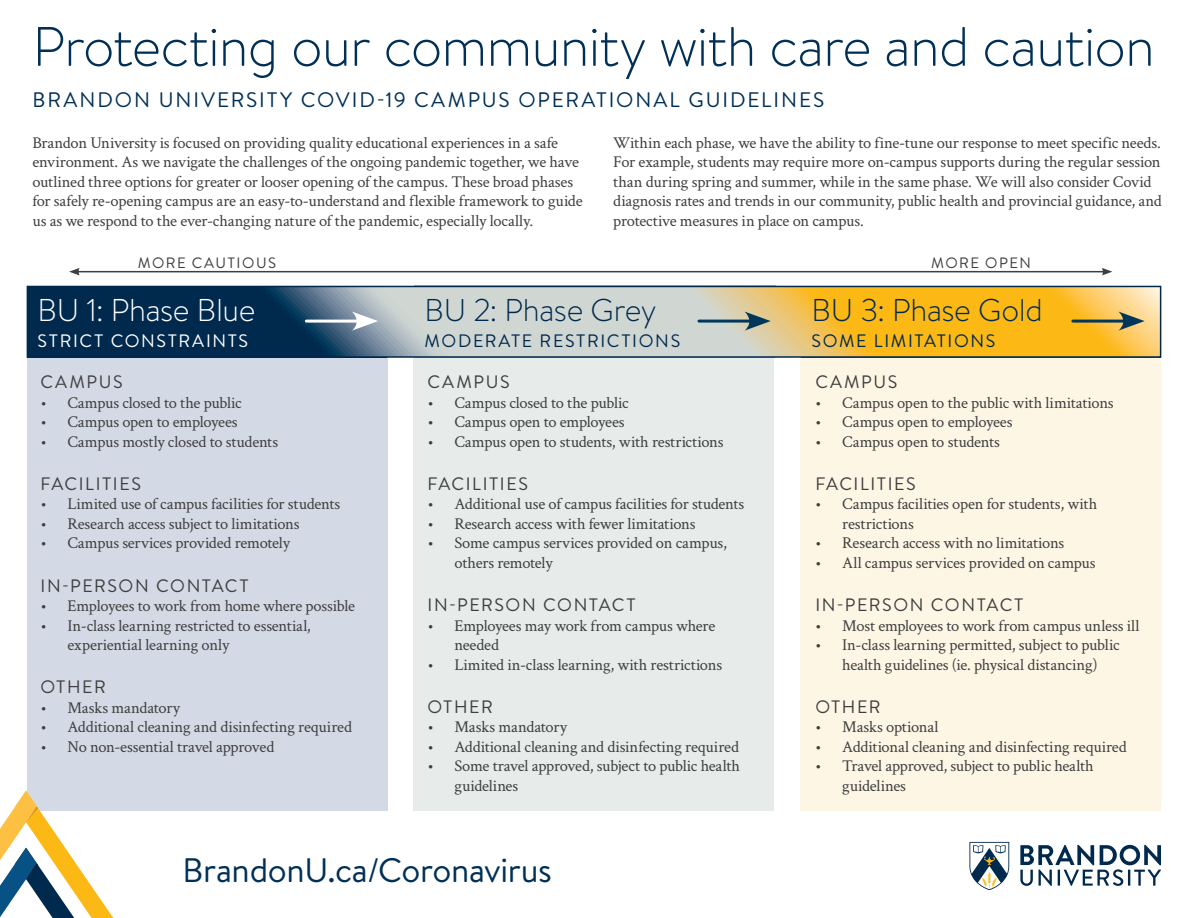
<style>
.page{position:relative;width:1188px;height:918px;background:#fff}
.page>*{position:absolute;margin:0;border:0;box-sizing:border-box;transform-origin:0 0}
.BU___Large_Headline{font:300 55.5px "Brandon Text";letter-spacing:-.02em;color:#003057}
.BU___Medium_Headline{font:33.9px "Brandon Text";letter-spacing:-.01em;color:#003057}
.BU___Large_Headline-2{font:300 31.5px "Brandon Text";letter-spacing:-.015em;color:#00294e}
.BU___Large_Headline-3{font:300 31.5px "Brandon Text";letter-spacing:-.015em;color:#fff}
.BU___SUBTITLE___BU_N{font:21px "Brandon Text";letter-spacing:.09em;color:#003057}
.BU___SUBTITLE___90{font:18px "Brandon Text";letter-spacing:.085em;color:#3e3e3f}
.BU___SUBTITLE___90-2{font:18px "Brandon Text";letter-spacing:.09em;color:#00294e}
.BU___SUBTITLE___90-3{font:18px "Brandon Text";letter-spacing:.095em;color:#fff}
.BU___Body_Copy___90{font:16.5px/19.5px "Crimson Text";letter-spacing:-.01em;color:#3e3e3f}
.BU___SUBTITLE___90-4{font:15px "Brandon Text";letter-spacing:.1em;color:#3e3e3f}
</style>
<div class="page">
<div style="left:414px;top:354px;width:360px;height:456px;background:#e7ebe9"></div>
<div style="left:801px;top:354px;width:360px;height:456px;background:#fef6e5"></div>
<div style="left:27px;top:354px;width:361px;height:456px;background:#d3dae5"></div>
<svg style="left:0;top:791px;width:113px;height:127px"></svg>
<svg style="left:1020px;top:845px;width:141px;height:41px"></svg>
<svg style="left:969px;top:842px;width:40px;height:48px"></svg>
<hr style="left:77px;top:271px;width:1027px;height:1px;background:#3e3e3f">
<svg style="left:69px;top:268px;width:11px;height:8px"></svg>
<svg style="left:1102px;top:268px;width:10px;height:8px"></svg>
<svg style="left:30px;top:289px;width:1128px;height:66px;background:#a29b73"></svg>
<div style="left:27px;top:286px;width:1134px;height:72px;border:2px solid #00294e"></div>
<hr style="left:699px;top:320px;width:56px;height:3px;background:#00375a">
<svg style="left:745px;top:312px;width:26px;height:19px"></svg>
<hr style="left:1073px;top:320px;width:56px;height:3px;background:#00375a">
<svg style="left:1118px;top:312px;width:27px;height:19px"></svg>
<hr style="left:306px;top:320px;width:57px;height:3px;background:#fff">
<svg style="left:352px;top:312px;width:26px;height:19px"></svg>
<p class="BU___Large_Headline" style="left:32px;top:9px;width:1124px">Protecting our community with care and caution</p>
<p class="BU___SUBTITLE___BU_N" style="left:33px;top:85px;width:793px">BRANDON UNIVERSITY COVID-19 CAMPUS OPERATIONAL GUIDELINES</p>
<p class="BU___Body_Copy___90" style="left:32px;top:132px;width:552px">Brandon University is focused on providing quality educational experiences in a safe environment. As we navigate the challenges of the ongoing pandemic together, we have outlined three options for greater or looser opening of the campus. These broad phases for safely re-opening campus are an easy-to-understand and flexible framework to guide us as we respond to the ever-changing nature of the pandemic, especially locally.</p>
<p class="BU___Body_Copy___90" style="left:613px;top:132px;width:550px">Within each phase, we have the ability to fine-tune our response to meet specific needs.<br>For example, students may require more on-campus supports during the regular session than during spring and summer, while in the same phase. We will also consider Covid diagnosis rates and trends in our community, public health and provincial guidance, and protective measures in place on campus.</p>
<p class="BU___SUBTITLE___90-4" style="left:138px;top:253px;width:140px">MORE CAUTIOUS</p>
<p class="BU___SUBTITLE___90-4" style="left:931px;top:253px;width:101px">MORE OPEN</p>
<p class="BU___Large_Headline-3" style="left:38px;top:289px;width:220px">BU 1: Phase Blue</p>
<p class="BU___Large_Headline-2" style="left:424px;top:289px;width:233px">BU 2: Phase Grey</p>
<p class="BU___Large_Headline-2" style="left:812px;top:289px;width:233px">BU 3: Phase Gold</p>
<p class="BU___SUBTITLE___90-3" style="left:38px;top:329px;width:212px">STRICT CONSTRAINTS</p>
<p class="BU___SUBTITLE___90-2" style="left:425px;top:329px;width:257px">MODERATE RESTRICTIONS</p>
<p class="BU___SUBTITLE___90-2" style="left:812px;top:329px;width:185px">SOME LIMITATIONS</p>
<p class="BU___SUBTITLE___90" style="left:41px;top:370px;width:83px">CAMPUS</p>
<p class="BU___Body_Copy___90" style="left:40px;top:392px;width:203px">• Campus closed to the public</p>
<p class="BU___Body_Copy___90" style="left:40px;top:411px;width:199px">• Campus open to employees</p>
<p class="BU___Body_Copy___90" style="left:40px;top:431px;width:239px">• Campus mostly closed to students</p>
<p class="BU___SUBTITLE___90" style="left:41px;top:471px;width:102px">FACILITIES</p>
<p class="BU___Body_Copy___90" style="left:40px;top:494px;width:301px">• Limited use of campus facilities for students</p>
<p class="BU___Body_Copy___90" style="left:40px;top:513px;width:261px">• Research access subject to limitations</p>
<p class="BU___Body_Copy___90" style="left:40px;top:533px;width:251px">• Campus services provided remotely</p>
<p class="BU___SUBTITLE___90" style="left:41px;top:573px;width:210px">IN-PERSON CONTACT</p>
<p class="BU___Body_Copy___90" style="left:40px;top:595px;width:316px">• Employees to work from home where possible</p>
<p class="BU___Body_Copy___90" style="left:68px;top:615px;width:245px;text-indent:-27px">• In-class learning restricted to essential, experiential learning only</p>
<p class="BU___SUBTITLE___90" style="left:41px;top:675px;width:67px">OTHER</p>
<p class="BU___Body_Copy___90" style="left:40px;top:697px;width:141px">• Masks mandatory</p>
<p class="BU___Body_Copy___90" style="left:40px;top:717px;width:313px">• Additional cleaning and disinfecting required</p>
<p class="BU___Body_Copy___90" style="left:40px;top:736px;width:235px">• No non-essential travel approved</p>
<p class="BU___SUBTITLE___90" style="left:428px;top:370px;width:83px">CAMPUS</p>
<p class="BU___Body_Copy___90" style="left:428px;top:392px;width:203px">• Campus closed to the public</p>
<p class="BU___Body_Copy___90" style="left:428px;top:411px;width:199px">• Campus open to employees</p>
<p class="BU___Body_Copy___90" style="left:428px;top:431px;width:298px">• Campus open to students, with restrictions</p>
<p class="BU___SUBTITLE___90" style="left:428px;top:471px;width:102px">FACILITIES</p>
<p class="BU___Body_Copy___90" style="left:428px;top:494px;width:318px">• Additional use of campus facilities for students</p>
<p class="BU___Body_Copy___90" style="left:428px;top:513px;width:270px">• Research access with fewer limitations</p>
<p class="BU___Body_Copy___90" style="left:454px;top:533px;width:274px;text-indent:-27px">• Some campus services provided on campus, others remotely</p>
<p class="BU___SUBTITLE___90" style="left:428px;top:592px;width:210px">IN-PERSON CONTACT</p>
<p class="BU___Body_Copy___90" style="left:454px;top:615px;width:262px;text-indent:-27px">• Employees may work from campus where needed</p>
<p class="BU___Body_Copy___90" style="left:428px;top:654px;width:296px">• Limited in-class learning, with restrictions</p>
<p class="BU___SUBTITLE___90" style="left:428px;top:694px;width:67px">OTHER</p>
<p class="BU___Body_Copy___90" style="left:428px;top:717px;width:141px">• Masks mandatory</p>
<p class="BU___Body_Copy___90" style="left:428px;top:736px;width:313px">• Additional cleaning and disinfecting required</p>
<p class="BU___Body_Copy___90" style="left:454px;top:756px;width:287px;text-indent:-27px">• Some travel approved, subject to public health guidelines</p>
<p class="BU___Medium_Headline" style="left:182px;top:847px;width:371px">BrandonU.ca/Coronavirus</p>
<p class="BU___SUBTITLE___90" style="left:815px;top:370px;width:83px">CAMPUS</p>
<p class="BU___Body_Copy___90" style="left:815px;top:392px;width:300px">• Campus open to the public with limitations</p>
<p class="BU___Body_Copy___90" style="left:815px;top:411px;width:199px">• Campus open to employees</p>
<p class="BU___Body_Copy___90" style="left:815px;top:431px;width:186px">• Campus open to students</p>
<p class="BU___SUBTITLE___90" style="left:815px;top:471px;width:102px">FACILITIES</p>
<p class="BU___Body_Copy___90" style="left:842px;top:494px;width:256px;text-indent:-27px">• Campus facilities open for students, with restrictions</p>
<p class="BU___Body_Copy___90" style="left:815px;top:533px;width:251px">• Research access with no limitations</p>
<p class="BU___Body_Copy___90" style="left:815px;top:552px;width:282px">• All campus services provided on campus</p>
<p class="BU___SUBTITLE___90" style="left:815px;top:592px;width:210px">IN-PERSON CONTACT</p>
<p class="BU___Body_Copy___90" style="left:815px;top:615px;width:326px">• Most employees to work from campus unless ill</p>
<p class="BU___Body_Copy___90" style="left:815px;top:634px;width:306px;text-align:center">• In-class learning permitted, subject to public health guidelines (ie. physical distancing)</p>
<p class="BU___SUBTITLE___90" style="left:815px;top:694px;width:67px">OTHER</p>
<p class="BU___Body_Copy___90" style="left:815px;top:717px;width:125px">• Masks optional</p>
<p class="BU___Body_Copy___90" style="left:815px;top:736px;width:313px">• Additional cleaning and disinfecting required</p>
<p class="BU___Body_Copy___90" style="left:842px;top:756px;width:253px;text-indent:-27px">• Travel approved, subject to public health guidelines</p>
</div>
